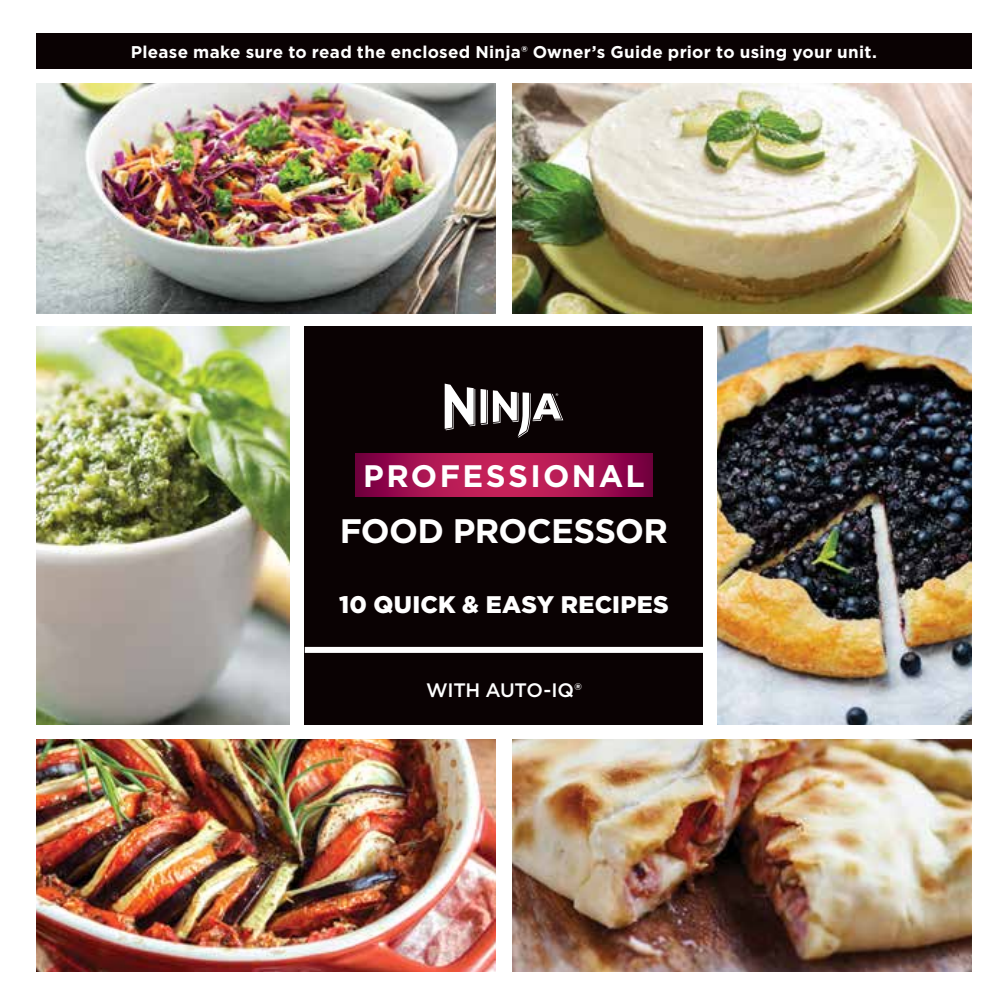
<style>
.page{position:relative;width:1008px;height:1008px;background:#fff}
.page>*{position:absolute;margin:0;border:0;box-sizing:border-box;transform-origin:0 0}
.t1{font:700 34px "Gotham";letter-spacing:-.02em;color:#fff}
.t2{font:700 31px "Gotham";letter-spacing:.075em;color:#fff}
.t3{font:900 24px "Gotham";letter-spacing:.01em;color:#fff}
.t4{font:500 19.4px "Gotham";letter-spacing:-.015em;color:#fff}
.t5{font:700 17px "Gotham";letter-spacing:.02em;color:#fff}
</style>
<div class="page">
<div style="left:36px;top:33px;width:936px;height:36px;background:#0a0203"></div>
<img style="left:36px;top:326px;width:254px;height:399px">
<img style="left:36px;top:84px;width:460px;height:229px">
<img style="left:512px;top:84px;width:460px;height:229px">
<img style="left:718px;top:326px;width:253px;height:399px">
<img style="left:36px;top:740px;width:460px;height:232px">
<div style="left:304px;top:326px;width:399px;height:399px;background:#0a0203"></div>
<img style="left:512px;top:740px;width:460px;height:232px">
<svg style="left:445px;top:384px;width:30px;height:46px"></svg>
<svg style="left:481px;top:389px;width:82px;height:48px"></svg>
<svg style="left:356px;top:453px;width:296px;height:43px;background:#a71350"></svg>
<div style="left:305px;top:647px;width:398px;height:6px;background:#fff"></div>
<p class="t5" style="left:131px;top:41px;width:748px">Please make sure to read the enclosed Ninja® Owner’s Guide prior to using your unit.</p>
<h2 class="t2" style="left:363px;top:456px;width:283px">PROFESSIONAL</h2>
<h1 class="t1" style="left:340px;top:508px;width:330px">FOOD PROCESSOR</h1>
<h3 class="t3" style="left:339px;top:588px;width:331px">10 QUICK &amp; EASY RECIPES</h3>
<p class="t4" style="left:426px;top:677px;width:157px">WITH AUTO-IQ®</p>
</div>
